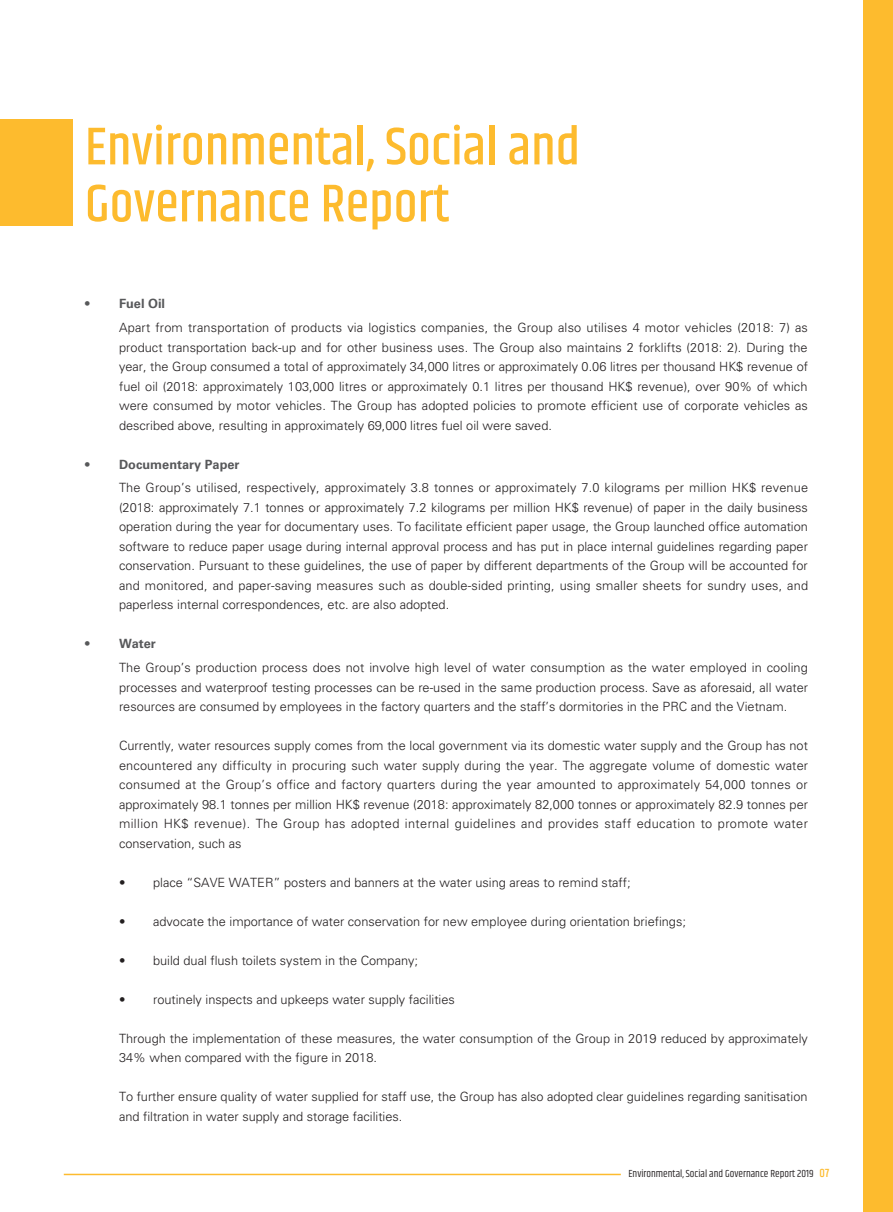
<style>
.page{position:relative;width:893px;height:1212px;background:#fff}
.page>*{position:absolute;margin:0;border:0;box-sizing:border-box;transform-origin:0 0}
.t1{font:500 54px/57px "Khand";color:#fdbb2e}
.t2{font:300 12.75px/19.5px "Univers LT Std";color:#231f20;text-align:justify}
.t3{font:700 12.75px "Univers LT Std";color:#57585a}
.t4{font:10.5px "Khand";color:#231f20}
.s1{font-weight:500;font-size:12px;color:#fdbb2e}
</style>
<div class="page">
<div style="left:863px;top:0;width:30px;height:1212px;background:#fdbb2e"></div>
<hr style="left:64px;top:1174px;width:557px;height:1px;background:#fdbb2e">
<div style="left:0;top:119px;width:72px;height:106px;background:#fdbb2e"></div>
<h1 class="t1" style="left:85px;top:121px;width:496px">Environmental, Social and<br>Governance Report</h1>
<p class="t3" style="left:85px;top:296px;width:82px">• Fuel Oil</p>
<p class="t2" style="left:119px;top:318px;width:690px">Apart from transportation of products via logistics companies, the Group also utilises 4 motor vehicles (2018: 7) as product transportation back-up and for other business uses. The Group also maintains 2 forklifts (2018: 2). During the year, the Group consumed a total of approximately 34,000 litres or approximately 0.06 litres per thousand HK$ revenue of fuel oil (2018: approximately 103,000 litres or approximately 0.1 litres per thousand HK$ revenue), over 90% of which were consumed by motor vehicles. The Group has adopted policies to promote efficient use of corporate vehicles as described above, resulting in approximately 69,000 litres fuel oil were saved.</p>
<p class="t3" style="left:85px;top:456px;width:156px">• Documentary Paper</p>
<p class="t2" style="left:119px;top:478px;width:691px">The Group’s utilised, respectively, approximately 3.8 tonnes or approximately 7.0 kilograms per million HK$ revenue (2018: approximately 7.1 tonnes or approximately 7.2 kilograms per million HK$ revenue) of paper in the daily business operation during the year for documentary uses. To facilitate efficient paper usage, the Group launched office automation software to reduce paper usage during internal approval process and has put in place internal guidelines regarding paper conservation. Pursuant to these guidelines, the use of paper by different departments of the Group will be accounted for and monitored, and paper-saving measures such as double-sided printing, using smaller sheets for sundry uses, and paperless internal correspondences, etc. are also adopted.</p>
<p class="t3" style="left:85px;top:636px;width:72px">• Water</p>
<p class="t2" style="left:119px;top:658px;width:690px">The Group’s production process does not involve high level of water consumption as the water employed in cooling processes and waterproof testing processes can be re-used in the same production process. Save as aforesaid, all water resources are consumed by employees in the factory quarters and the staff’s dormitories in the PRC and the Vietnam.</p>
<p class="t2" style="left:119px;top:736px;width:691px">Currently, water resources supply comes from the local government via its domestic water supply and the Group has not encountered any difficulty in procuring such water supply during the year. The aggregate volume of domestic water consumed at the Group’s office and factory quarters during the year amounted to approximately 54,000 tonnes or approximately 98.1 tonnes per million HK$ revenue (2018: approximately 82,000 tonnes or approximately 82.9 tonnes per million HK$ revenue). The Group has adopted internal guidelines and provides staff education to promote water conservation, such as</p>
<p class="t2" style="left:119px;top:872px;width:513px">• place “SAVE WATER” posters and banners at the water using areas to remind staff;</p>
<p class="t2" style="left:119px;top:911px;width:568px">• advocate the importance of water conservation for new employee during orientation briefings;</p>
<p class="t2" style="left:119px;top:950px;width:301px">• build dual flush toilets system in the Company;</p>
<p class="t2" style="left:119px;top:989px;width:337px">• routinely inspects and upkeeps water supply facilities</p>
<p class="t2" style="left:119px;top:1028px;width:690px">Through the implementation of these measures, the water consumption of the Group in 2019 reduced by approximately<br>34% when compared with the figure in 2018.</p>
<p class="t2" style="left:119px;top:1087px;width:690px">To further ensure quality of water supplied for staff use, the Group has also adopted clear guidelines regarding sanitisation and filtration in water supply and storage facilities.</p>
<p class="t4" style="left:628px;top:1167px;width:202px">Environmental, Social and Governance Report 2019 <span class="s1">07</span></p>
</div>
